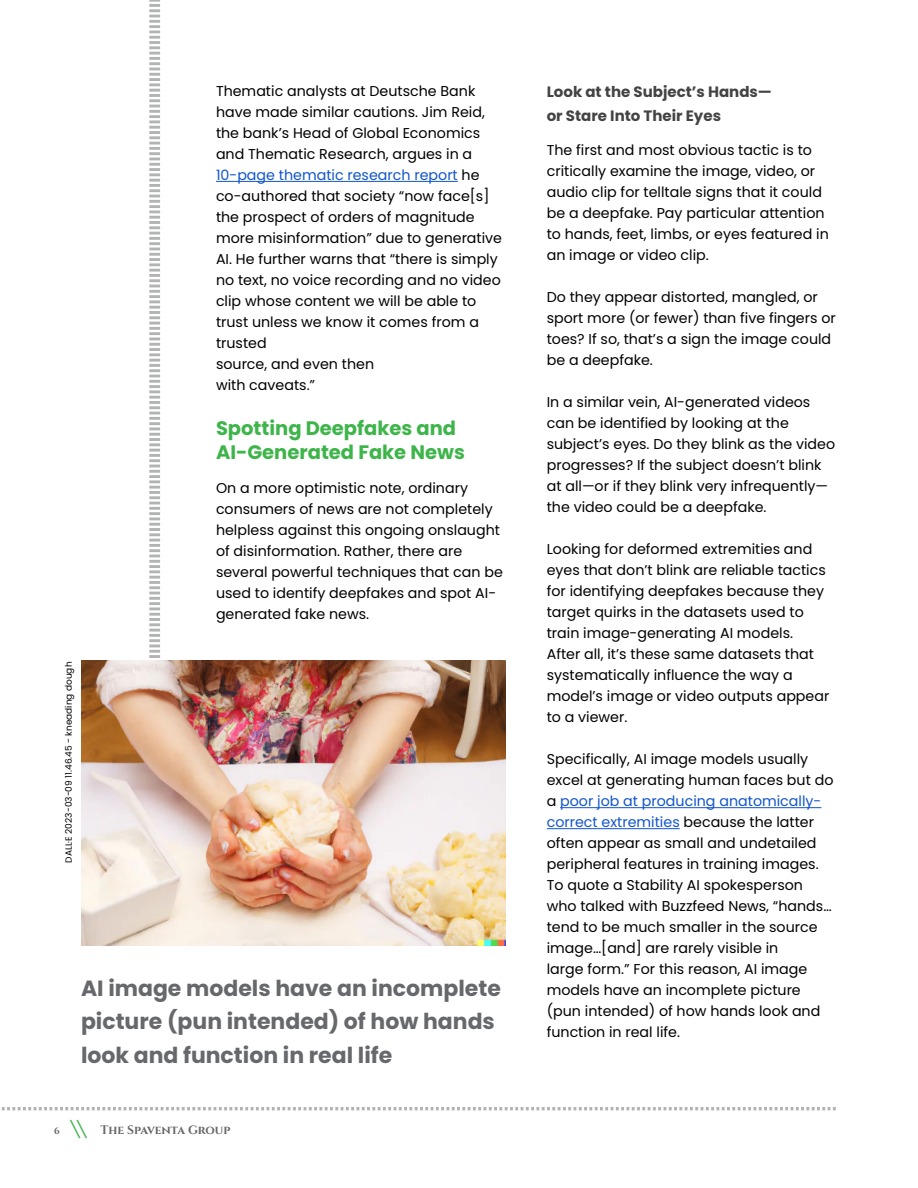
<style>
.page{position:relative;width:918px;height:1188px;background:#fff}
.page>*{position:absolute;margin:0;border:0;box-sizing:border-box;transform-origin:0 0}
.t1{font:700 22.05px/33.8px "Poppins";color:#67686b}
.t2{font:700 19.5px/24px "Poppins";color:#3eb54a}
.t3{font:700 15px/24px "Poppins";color:#434343}
.t4{font:14.25px/21px "Poppins";color:#000}
.t5{font:700 12px "Cinzel";letter-spacing:-.005em;color:#686768}
.t6{font:9px "Poppins";color:#000}
.s1{color:#15c}
.s2{font-size:9px}
.s3{font-size:25.5px;color:#3eb54a}
</style>
<div class="page">
<svg style="left:149px;top:0;width:11px;height:658px"></svg>
<hr style="left:216px;top:181px;width:242px;height:1px;background:#15c">
<hr style="left:560px;top:807px;width:261px;height:1px;background:#15c">
<hr style="left:547px;top:828px;width:133px;height:1px;background:#15c">
<img style="left:81px;top:661px;width:424px;height:284px">
<svg style="left:2px;top:1107px;width:834px;height:3px"></svg>
<p class="t6" style="left:64px;top:863px;width:203px;rotate:-90deg">DALL·E 2023-03-09 11.46.45 - kneading dough</p>
<p class="t4" style="left:216px;top:81px;width:288px">Thematic analysts at Deutsche Bank have made similar cautions. Jim Reid, the bank’s Head of Global Economics and Thematic Research, argues in a<br><span class="s1">10-page thematic research report</span> he co-authored that society “now face[s] the prospect of orders of magnitude more misinformation” due to generative<br>AI. He further warns that “there is simply no text, no voice recording and no video clip whose content we will be able to trust unless we know it comes from a trusted<br>source, and even then<br>with caveats.”</p>
<h2 class="t2" style="left:216px;top:417px;width:250px">Spotting Deepfakes and<br>AI-Generated Fake News</h2>
<p class="t4" style="left:216px;top:478px;width:288px">On a more optimistic note, ordinary consumers of news are not completely helpless against this ongoing onslaught of disinformation. Rather, there are several powerful techniques that can be used to identify deepfakes and spot AI&shy;generated fake news.</p>
<h1 class="t1" style="left:81px;top:972px;width:421px">AI image models have an incomplete picture (pun intended) of how hands look and function in real life</h1>
<p class="t5" style="left:54px;top:1122px;width:178px"><span class="s2">6</span> <span class="s3">\\</span> The Spaventa Group</p>
<p class="t3" style="left:547px;top:80px;width:227px">Look at the Subject’s Hands— or Stare Into Their Eyes</p>
<p class="t4" style="left:547px;top:140px;width:284px">The first and most obvious tactic is to critically examine the image, video, or audio clip for telltale signs that it could be a deepfake. Pay particular attention to hands, feet, limbs, or eyes featured in an image or video clip.</p>
<p class="t4" style="left:547px;top:287px;width:291px">Do they appear distorted, mangled, or sport more (or fewer) than five fingers or toes? If so, that’s a sign the image could be a deepfake.</p>
<p class="t4" style="left:547px;top:392px;width:290px">In a similar vein, AI-generated videos can be identified by looking at the subject’s eyes. Do they blink as the video progresses? If the subject doesn’t blink at all—or if they blink very infrequently— the video could be a deepfake.</p>
<p class="t4" style="left:547px;top:539px;width:284px">Looking for deformed extremities and eyes that don’t blink are reliable tactics for identifying deepfakes because they target quirks in the datasets used to train image-generating AI models.<br>After all, it’s these same datasets that systematically influence the way a model’s image or video outputs appear to a viewer.</p>
<p class="t4" style="left:547px;top:749px;width:288px">Specifically, AI image models usually excel at generating human faces but do a <span class="s1">poor job at producing anatomically&shy;correct extremities</span> because the latter often appear as small and undetailed peripheral features in training images.<br>To quote a Stability AI spokesperson who talked with Buzzfeed News, “hands… tend to be much smaller in the source image…[and] are rarely visible in<br>large form.” For this reason, AI image models have an incomplete picture (pun intended) of how hands look and function in real life.</p>
</div>
